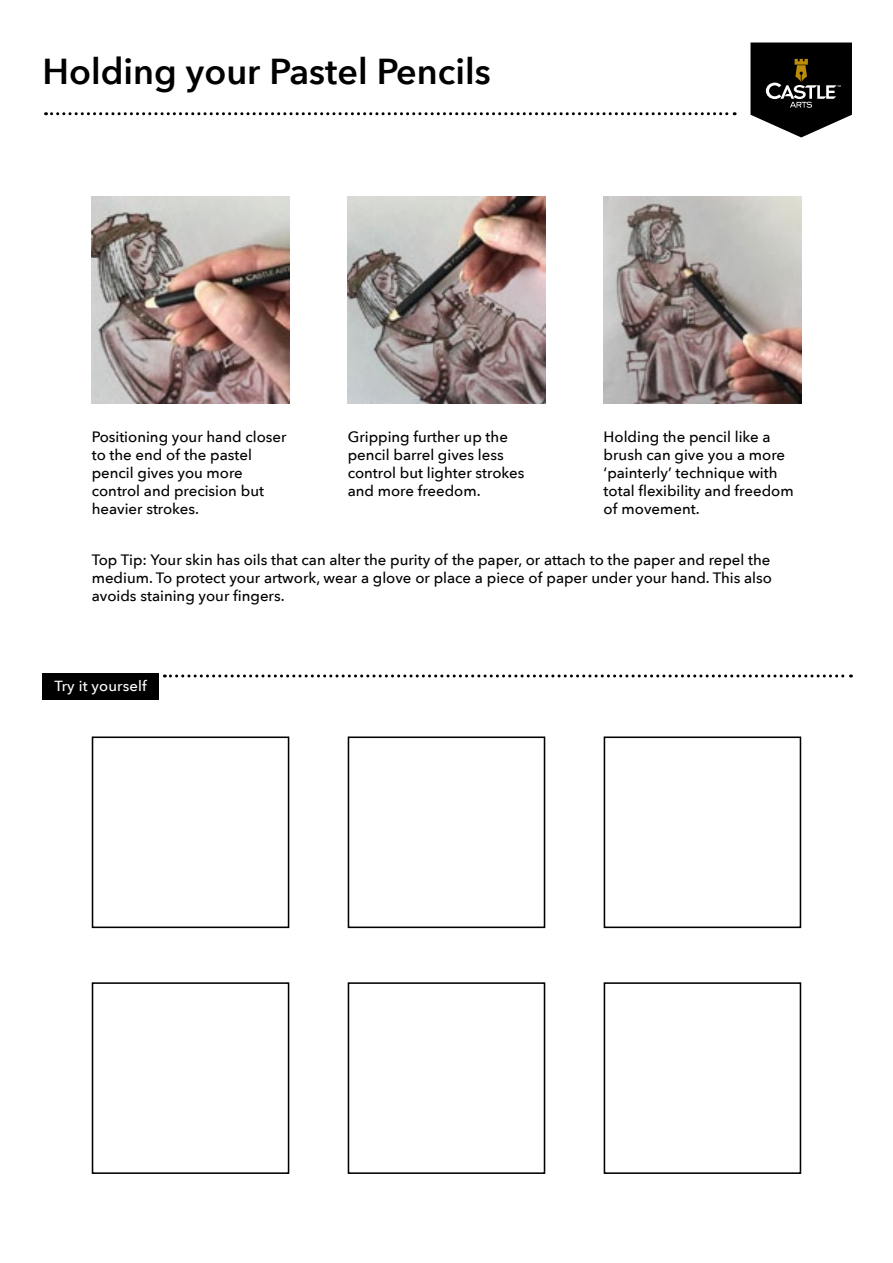
<style>
.page{position:relative;width:893px;height:1263px;background:#fff}
.page>*{position:absolute;margin:0;border:0;box-sizing:border-box;transform-origin:0 0}
.t1{font:600 36px "Avenir Next";color:#000}
.t2{font:500 15px/18px "Avenir Next";color:#000}
.t3{font:500 14.55px "Avenir Next";letter-spacing:.01em;color:#fff}
</style>
<div class="page">
<svg style="left:750px;top:43px;width:102px;height:94px;background:#302f2c"></svg>
<div style="left:92px;top:736px;width:197px;height:192px;border:2px solid #000"></div>
<svg style="left:46px;top:112px;width:689px;height:3px"></svg>
<div style="left:604px;top:736px;width:197px;height:192px;border:2px solid #000"></div>
<div style="left:348px;top:736px;width:197px;height:192px;border:2px solid #000"></div>
<div style="left:92px;top:982px;width:197px;height:192px;border:2px solid #000"></div>
<div style="left:604px;top:982px;width:197px;height:192px;border:2px solid #000"></div>
<div style="left:348px;top:982px;width:197px;height:192px;border:2px solid #000"></div>
<svg style="left:164px;top:674px;width:687px;height:3px"></svg>
<div style="left:43px;top:673px;width:116px;height:27px;background:#000"></div>
<img style="left:92px;top:197px;width:197px;height:206px">
<img style="left:348px;top:197px;width:197px;height:206px">
<img style="left:604px;top:197px;width:197px;height:206px">
<h1 class="t1" style="left:43px;top:40px;width:450px">Holding your Pastel Pencils</h1>
<p class="t2" style="left:348px;top:427px;width:178px">Gripping further up the pencil barrel gives less control but lighter strokes and more freedom.</p>
<p class="t2" style="left:92px;top:427px;width:196px">Positioning your hand closer to the end of the pastel pencil gives you more control and precision but heavier strokes.</p>
<p class="t2" style="left:92px;top:550px;width:682px;text-align:justify">Top Tip: Your skin has oils that can alter the purity of the paper, or attach to the paper and repel the medium. To protect your artwork, wear a glove or place a piece of paper under your hand. This also avoids staining your fingers.</p>
<p class="t2" style="left:604px;top:427px;width:191px">Holding the pencil like a brush can give you a more ‘painterly’ technique with total flexibility and freedom of movement.</p>
<p class="t3" style="left:54px;top:673px;width:94px">Try it yourself</p>
</div>
